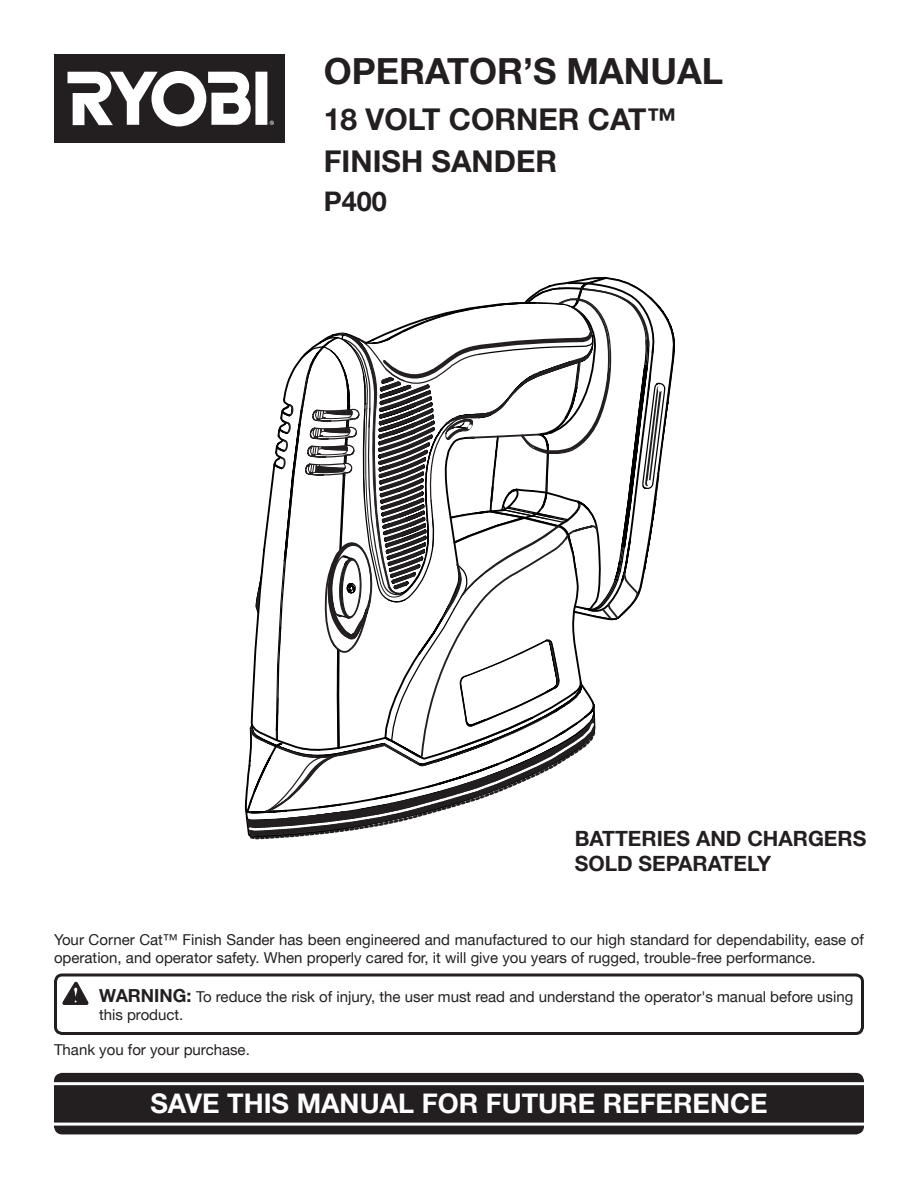
<style>
.page{position:relative;width:918px;height:1188px;background:#fff}
.page>*{position:absolute;margin:0;border:0;box-sizing:border-box;transform-origin:0 0}
.t1{font:700 36px "Helvetica Neue";color:#231f20}
.t2{font:700 30px/42px "Helvetica Neue";color:#231f20}
.t3{font:700 27px "Helvetica Neue";color:#fff}
.t4{font:700 27px "Helvetica Neue";color:#231f20}
.t5{font:700 21px/25.2px "Helvetica Neue";color:#231f20}
.t6{font:15px/18px "Helvetica Neue";color:#231f20}
.s1{font-weight:700;font-size:18px}
</style>
<div class="page">
<div style="left:54px;top:1072px;width:810px;height:61px;background:#231f20"></div>
<hr style="left:27px;top:1123px;width:864px;height:3px;background:#fff">
<svg style="left:54px;top:975px;width:810px;height:60px"></svg>
<hr style="left:29px;top:1082px;width:864px;height:3px;background:#fff">
<div style="left:54px;top:54px;width:231px;height:88px;background:#231f20"></div>
<div style="left:255px;top:72px;width:12px;height:53px;background:#fff"></div>
<svg style="left:270px;top:121px;width:4px;height:4px"></svg>
<svg style="left:68px;top:71px;width:183px;height:55px"></svg>
<svg style="left:63px;top:982px;width:25px;height:23px"></svg>
<svg style="left:245px;top:276px;width:430px;height:563px"></svg>
<h1 class="t1" style="left:324px;top:49px;width:401px">OPERATOR’S MANUAL</h1>
<h2 class="t2" style="left:324px;top:98px;width:354px">18 VOLT CORNER CAT™<br>FINISH SANDER</h2>
<h3 class="t4" style="left:324px;top:184px;width:65px">P400</h3>
<h3 class="t5" style="left:575px;top:825px;width:293px">BATTERIES AND CHARGERS<br>SOLD SEPARATELY</h3>
<p class="t6" style="left:54px;top:930px;width:811px">Your Corner Cat™ Finish Sander has been engineered and manufactured to our high standard for dependability, ease of operation, and operator safety. When properly cared for, it will give you years of rugged, trouble-free performance.</p>
<p class="t6" style="left:99px;top:987px;width:756px"><span class="s1">WARNING:</span> To reduce the risk of injury, the user must read and understand the operator's manual before using this product.</p>
<p class="t6" style="left:54px;top:1040px;width:197px">Thank you for your purchase.</p>
<h3 class="t3" style="left:150px;top:1087px;width:619px">SAVE THIS MANUAL FOR FUTURE REFERENCE</h3>
</div>
